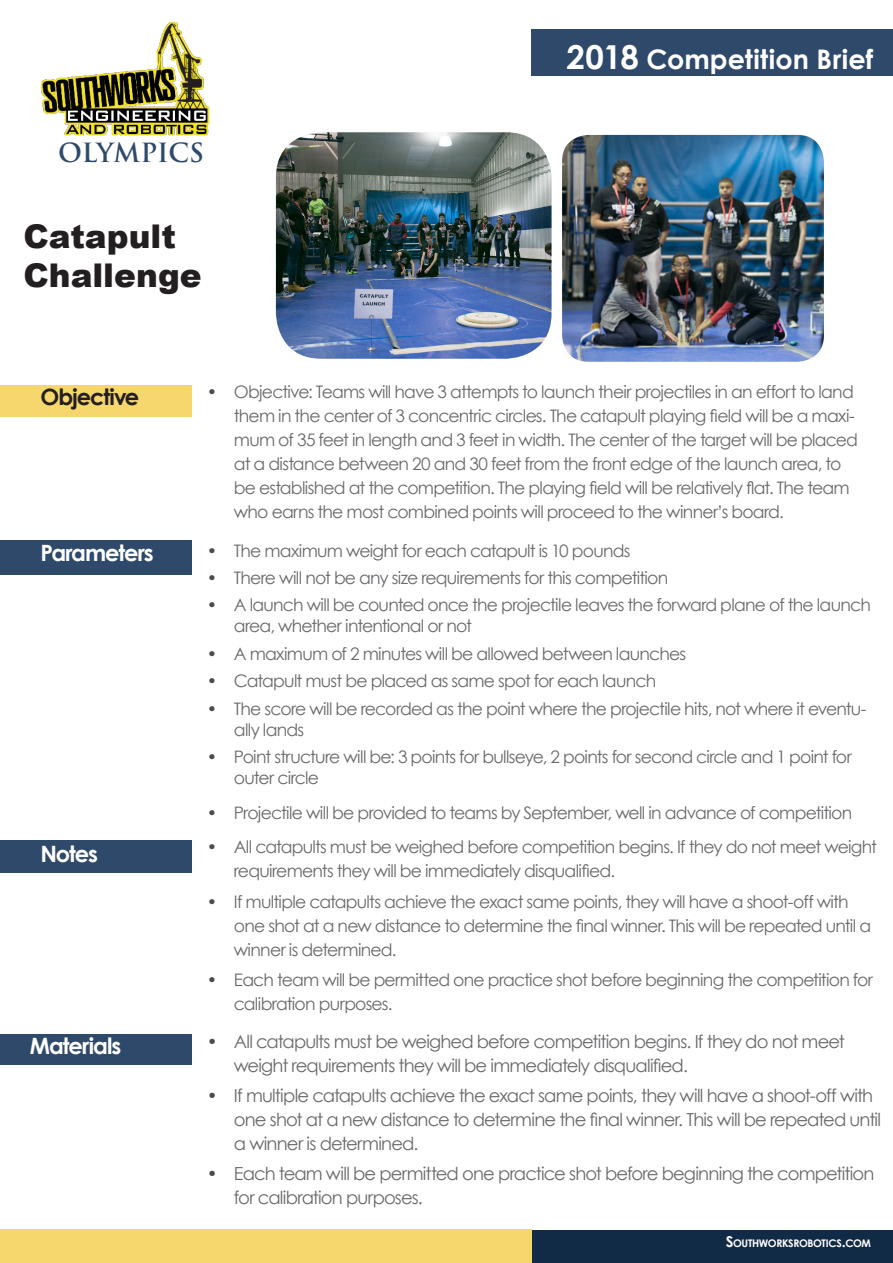
<style>
.page{position:relative;width:893px;height:1263px;background:#fff}
.page>*{position:absolute;margin:0;border:0;box-sizing:border-box;transform-origin:0 0}
.Text_1___Table{font:900 32.7px/39.3px "Arial";color:#231f20}
.Title___Main{font:700 27px "Century Gothic";letter-spacing:.005em;color:#fff}
.t1{font:700 25.8px "Trajan Pro";letter-spacing:-.01em;color:#2e496a}
.Body_I{font:700 22.5px "Century Gothic";letter-spacing:-.045em;color:#fff}
.Body_I-2{font:700 22.5px "Century Gothic";letter-spacing:-.045em;color:#231f20}
.List___Bullet{font:18px/24px "Century Gothic";letter-spacing:-.045em;color:#69696c}
.List___Bullet-2{font:17.25px/24px "Century Gothic";letter-spacing:-.045em;color:#69696c}
.t2{font:700 10.5px "Century Gothic";letter-spacing:-.035em;color:#fff}
.s1{font-size:33px}
.s2{color:#4b4c4d}
.s3{font-size:15px}
</style>
<div class="page">
<div style="left:510px;top:1230px;width:383px;height:33px;background:#112a46"></div>
<div style="left:0;top:1230px;width:531px;height:33px;background:#f5d76e"></div>
<img style="left:41px;top:21px;width:169px;height:115px">
<div style="left:531px;top:30px;width:362px;height:46px;background:#2e496a"></div>
<div style="left:0;top:386px;width:191px;height:31px;background:#f5d76e"></div>
<div style="left:0;top:540px;width:191px;height:34px;background:#2e496a"></div>
<div style="left:0;top:840px;width:191px;height:33px;background:#2e496a"></div>
<div style="left:0;top:1034px;width:191px;height:31px;background:#2e496a"></div>
<img style="left:276px;top:132px;width:276px;height:227px">
<img style="left:562px;top:135px;width:262px;height:227px">
<p class="t1" style="left:58px;top:137px;width:147px">OLYMPICS</p>
<p class="Text_1___Table" style="left:23px;top:215px;width:180px">Catapult<br>Challenge</p>
<p class="Title___Main" style="left:566px;top:38px;width:308px"><span class="s1">2018</span> Competition Brief</p>
<p class="Body_I-2" style="left:40px;top:380px;width:100px">Objective</p>
<p class="Body_I" style="left:41px;top:535px;width:115px">Parameters</p>
<p class="List___Bullet-2" style="left:234px;top:379px;width:626px;text-indent:-27px"><span class="s2">•</span> Objective: Teams will have 3 attempts to launch their projectiles in an effort to land them in the center of 3 concentric circles. The catapult playing field will be a maxi&shy;mum of 35 feet in length and 3 feet in width. The center of the target will be placed at a distance between 20 and 30 feet from the front edge of the launch area, to be established at the competition. The playing field will be relatively flat. The team who earns the most combined points will proceed to the winner’s board.</p>
<p class="List___Bullet-2" style="left:207px;top:538px;width:425px"><span class="s2">•</span> The maximum weight for each catapult is 10 pounds</p>
<p class="List___Bullet-2" style="left:207px;top:565px;width:463px"><span class="s2">•</span> There will not be any size requirements for this competition</p>
<p class="List___Bullet-2" style="left:234px;top:594px;width:638px;line-height:21px;text-indent:-27px"><span class="s2">•</span> A launch will be counted once the projectile leaves the forward plane of the launch area, whether intentional or not</p>
<p class="List___Bullet-2" style="left:207px;top:641px;width:481px"><span class="s2">•</span> A maximum of 2 minutes will be allowed between launches</p>
<p class="List___Bullet-2" style="left:207px;top:669px;width:451px"><span class="s2">•</span> Catapult must be placed as same spot for each launch</p>
<p class="List___Bullet-2" style="left:234px;top:697px;width:634px;line-height:21px;text-indent:-27px"><span class="s2">•</span> The score will be recorded as the point where the projectile hits, not where it eventu&shy;ally lands</p>
<p class="List___Bullet-2" style="left:234px;top:746px;width:619px;line-height:21px;text-indent:-27px"><span class="s2">•</span> Point structure will be: 3 points for bullseye, 2 points for second circle and 1 point for outer circle</p>
<p class="List___Bullet-2" style="left:207px;top:800px;width:647px"><span class="s2">•</span> Projectile will be provided to teams by September, well in advance of competition</p>
<p class="Body_I" style="left:40px;top:837px;width:59px">Notes</p>
<p class="List___Bullet-2" style="left:234px;top:835px;width:645px;text-indent:-27px"><span class="s2">•</span> All catapults must be weighed before competition begins. If they do not meet weight requirements they will be immediately disqualified.</p>
<p class="List___Bullet-2" style="left:234px;top:889px;width:639px;text-indent:-27px"><span class="s2">•</span> If multiple catapults achieve the exact same points, they will have a shoot-off with one shot at a new distance to determine the final winner. This will be repeated until a winner is determined.</p>
<p class="List___Bullet-2" style="left:234px;top:968px;width:641px;text-indent:-27px"><span class="s2">•</span> Each team will be permitted one practice shot before beginning the competition for calibration purposes.</p>
<p class="List___Bullet" style="left:234px;top:1029px;width:612px;text-indent:-27px"><span class="s2">•</span> All catapults must be weighed before competition begins. If they do not meet weight requirements they will be immediately disqualified.</p>
<p class="List___Bullet" style="left:234px;top:1083px;width:649px;text-indent:-27px"><span class="s2">•</span> If multiple catapults achieve the exact same points, they will have a shoot-off with one shot at a new distance to determine the final winner. This will be repeated until a winner is determined.</p>
<p class="List___Bullet" style="left:234px;top:1162px;width:642px;text-indent:-27px"><span class="s2">•</span> Each team will be permitted one practice shot before beginning the competition for calibration purposes.</p>
<p class="Body_I" style="left:30px;top:1029px;width:93px">Materials</p>
<p class="t2" style="left:726px;top:1235px;width:147px"><span class="s3">S</span>OUTHWORKSROBOTICS<span class="s3">.</span>COM</p>
</div>
